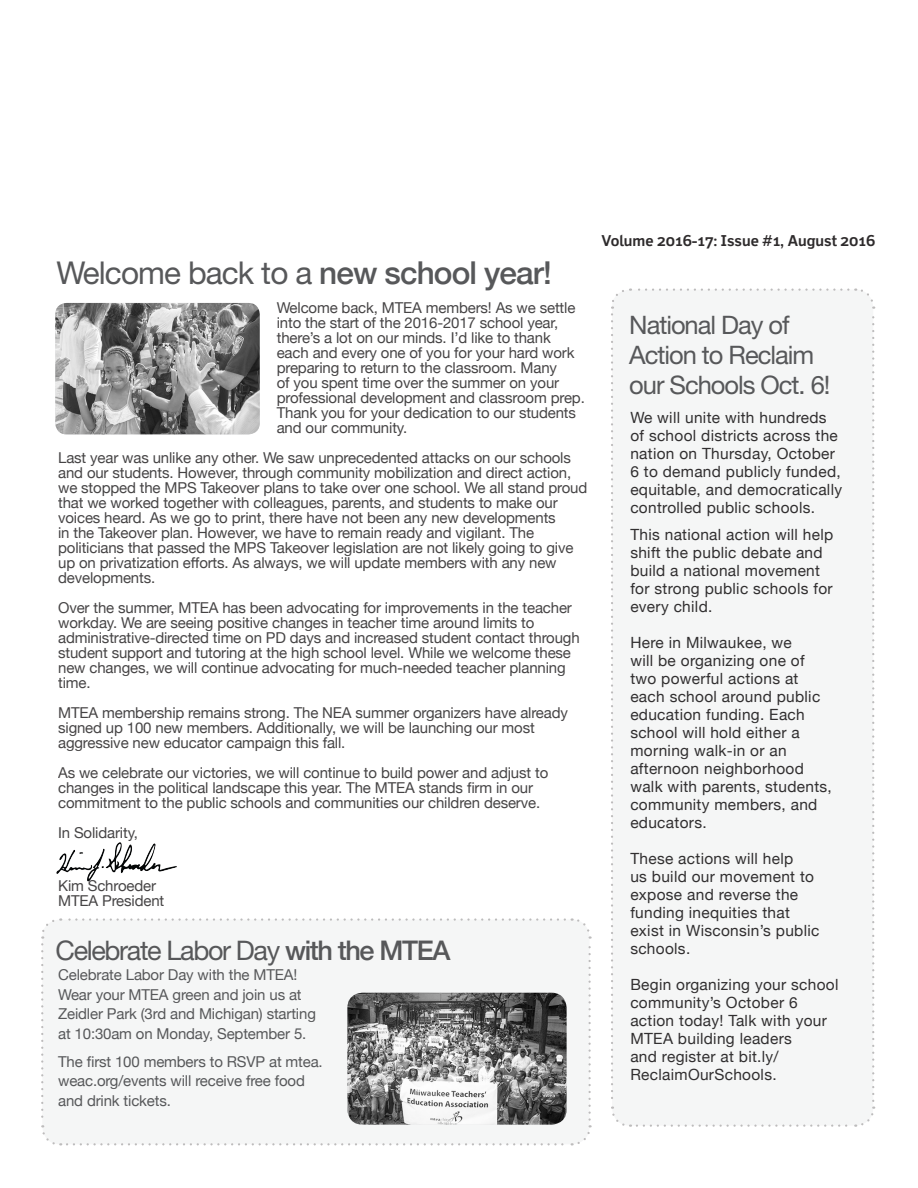
<style>
.page{position:relative;width:918px;height:1188px;background:#fff}
.page>*{position:absolute;margin:0;border:0;box-sizing:border-box;transform-origin:0 0}
.Side-Heading{font:31.5px "Helvetica Neue LT Pro";letter-spacing:-.03em;color:#57585a}
.Side-Heading-2{font:27px "Helvetica Neue LT Pro";letter-spacing:-.05em;color:#57585a}
.Side-Heading-3{font:25.5px/30px "Helvetica Neue LT Pro";letter-spacing:-.04em;color:#57585a}
.Main_Body_Copy{font:15.45px/18px "Helvetica Neue";letter-spacing:.02em;color:#312f30}
.t1{font:15px/15px "Helvetica Neue";letter-spacing:-.01em;color:#312f30}
.Side-Body-Text{font:15px/19.5px "Helvetica Neue";letter-spacing:-.01em;color:#57585a}
.Masthead_Text{font:700 15px "Felbridge Std";color:#2e2b2c}
.s1{font-family:"Helvetica Neue";font-weight:500}
</style>
<div class="page">
<div style="left:611px;top:288px;width:265px;height:839px;background:#f5f6f6"></div>
<div style="left:41px;top:918px;width:551px;height:228px;background:#f5f6f6"></div>
<img style="left:55px;top:303px;width:205px;height:131px">
<img style="left:347px;top:993px;width:220px;height:132px">
<img style="left:56px;top:842px;width:121px;height:40px">
<p class="Side-Heading" style="left:56px;top:253px;width:497px">Welcome back to a <span class="s1">new school year!</span></p>
<p class="t1" style="left:277px;top:301px;width:310px">Welcome back, MTEA members! As we settle into the start of the 2016-2017 school year, there’s a lot on our minds. I’d like to thank each and every one of you for your hard work preparing to return to the classroom. Many<br>of you spent time over the summer on your professional development and classroom prep.<br>Thank you for your dedication to our students and our community.</p>
<p class="t1" style="left:58px;top:451px;width:531px">Last year was unlike any other. We saw unprecedented attacks on our schools and our students. However, through community mobilization and direct action, we stopped the MPS Takeover plans to take over one school. We all stand proud that we worked together with colleagues, parents, and students to make our voices heard. As we go to print, there have not been any new developments<br>in the Takeover plan. However, we have to remain ready and vigilant. The politicians that passed the MPS Takeover legislation are not likely going to give up on privatization efforts. As always, we will update members with any new developments.</p>
<p class="t1" style="left:58px;top:601px;width:523px">Over the summer, MTEA has been advocating for improvements in the teacher workday. We are seeing positive changes in teacher time around limits to administrative-directed time on PD days and increased student contact through student support and tutoring at the high school level. While we welcome these new changes, we will continue advocating for much-needed teacher planning time.</p>
<p class="t1" style="left:58px;top:706px;width:511px">MTEA membership remains strong. The NEA summer organizers have already signed up 100 new members. Additionally, we will be launching our most aggressive new educator campaign this fall.</p>
<p class="t1" style="left:58px;top:766px;width:492px">As we celebrate our victories, we will continue to build power and adjust to changes in the political landscape this year. The MTEA stands firm in our commitment to the public schools and communities our children deserve.</p>
<p class="t1" style="left:58px;top:826px;width:81px">In Solidarity,</p>
<p class="t1" style="left:58px;top:879px;width:108px">Kim Schroeder<br>MTEA President</p>
<p class="Side-Heading-2" style="left:56px;top:934px;width:396px">Celebrate Labor Day <span class="s1">with the MTEA</span></p>
<p class="Side-Body-Text" style="left:58px;top:966px;width:259px">Celebrate Labor Day with the MTEA!<br>Wear your MTEA green and join us at Zeidler Park (3rd and Michigan) starting at 10:30am on Monday, September 5.</p>
<p class="Side-Body-Text" style="left:58px;top:1053px;width:266px">The first 100 members to RSVP at mtea. weac.org/events will receive free food and drink tickets.</p>
<p class="Masthead_Text" style="left:601px;top:232px;width:276px">Volume 2016-17: Issue #1, August 2016</p>
<p class="Side-Heading-3" style="left:629px;top:309px;width:203px">National Day of<br>Action to Reclaim our Schools Oct. 6!</p>
<p class="Main_Body_Copy" style="left:630px;top:410px;width:213px">We will unite with hundreds of school districts across the nation on Thursday, October<br>6 to demand publicly funded, equitable, and democratically controlled public schools.</p>
<p class="Main_Body_Copy" style="left:630px;top:526px;width:204px">This national action will help shift the public debate and build a national movement for strong public schools for every child.</p>
<p class="Main_Body_Copy" style="left:630px;top:634px;width:203px">Here in Milwaukee, we<br>will be organizing one of two powerful actions at each school around public education funding. Each school will hold either a morning walk-in or an afternoon neighborhood walk with parents, students, community members, and educators.</p>
<p class="Main_Body_Copy" style="left:630px;top:850px;width:191px">These actions will help<br>us build our movement to expose and reverse the funding inequities that exist in Wisconsin’s public schools.</p>
<p class="Main_Body_Copy" style="left:630px;top:976px;width:210px">Begin organizing your school community’s October 6 action today! Talk with your<br>MTEA building leaders<br>and register at bit.ly/<br>ReclaimOurSchools.</p>
</div>
